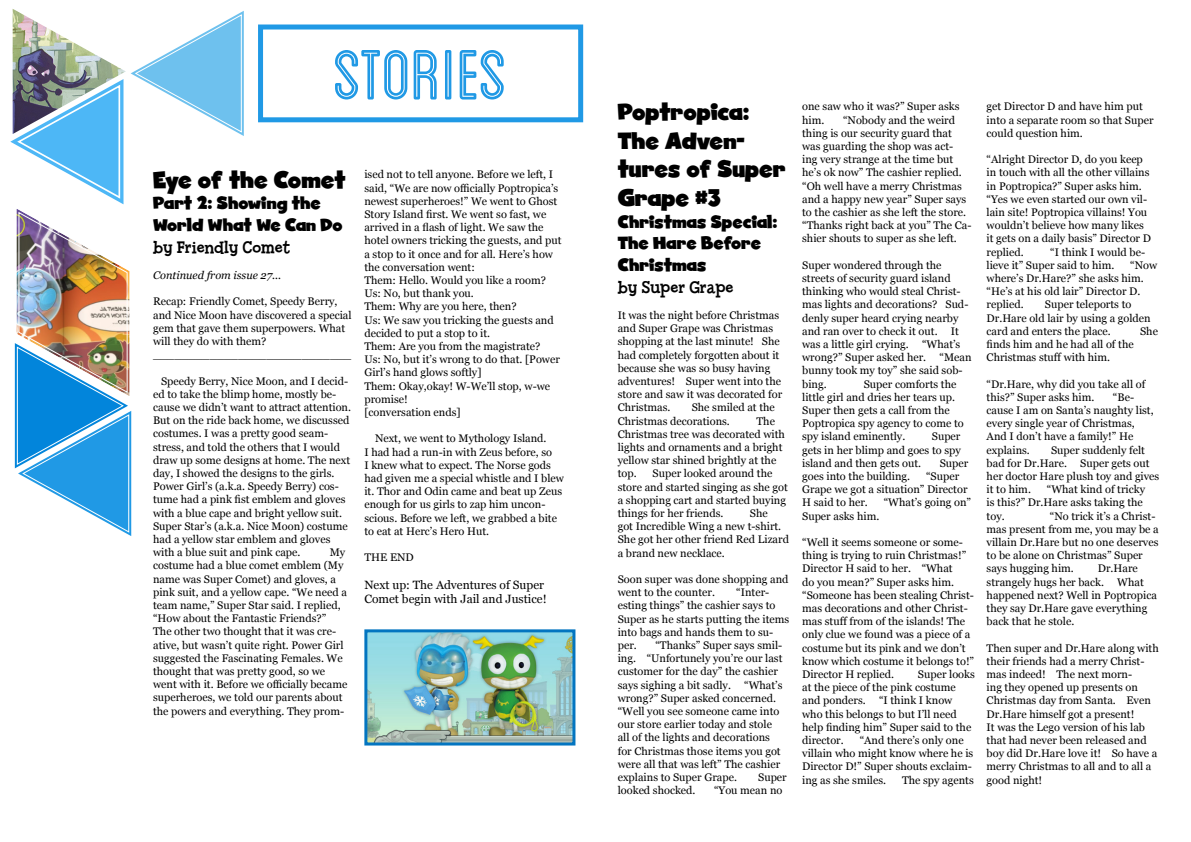
<style>
.page{position:relative;width:1191px;height:842px;background:#fff}
.page>*{position:absolute;margin:0;border:0;box-sizing:border-box;transform-origin:0 0}
.t1{font:100px "Blanch Caps Inline";letter-spacing:-.02em;color:#2099e5}
.t2{font:24px/28.8px "Ghost Kid AOE";color:#000}
.t3{font:18px/21.6px "Ghost Kid AOE";color:#000}
.t4{font:18px "Billy Serif";color:#000}
.t5{font:12px/14.4px "Georgia";color:#000}
.t6{font:11px/13.2px "Georgia";color:#000}
.t7{font:italic 11px "Georgia";color:#000}
</style>
<div class="page">
<div style="left:258px;top:25px;width:325px;height:97px;border:5px solid #2099e5"></div>
<svg style="left:10px;top:9px;width:234px;height:527px"></svg>
<img style="left:13px;top:9px;width:113px;height:125px">
<img style="left:368px;top:633px;width:203px;height:108px">
<div style="left:364px;top:629px;width:211px;height:116px;border:3px solid #0375c0"></div>
<h1 class="t1" style="left:333px;top:29px;width:176px">stories</h1>
<h2 class="t2" style="left:153px;top:166px;width:194px">Eye of the Comet</h2>
<h3 class="t3" style="left:153px;top:193px;width:191px">Part 2: Showing the<br>World What We Can Do</h3>
<h3 class="t4" style="left:153px;top:237px;width:138px">by Friendly Comet</h3>
<p class="t7" style="left:153px;top:267px;width:129px">Continued from issue 27...</p>
<p class="t6" style="left:153px;top:294px;width:200px">Recap: Friendly Comet, Speedy Berry, and Nice Moon have discovered a special gem that gave them superpowers. What will they do with them? ____________________________</p>
<p class="t6" style="left:153px;top:374px;width:199px;text-indent:8px">Speedy Berry, Nice Moon, and I decid&shy;ed to take the blimp home, mostly be&shy;cause we didn’t want to attract attention.<br>But on the ride back home, we discussed costumes. I was a pretty good seam&shy;stress, and told the others that I would draw up some designs at home. The next day, I showed the designs to the girls.<br>Power Girl’s (a.k.a. Speedy Berry) cos&shy;tume had a pink fist emblem and gloves with a blue cape and bright yellow suit.<br>Super Star’s (a.k.a. Nice Moon) costume had a yellow star emblem and gloves with a blue suit and pink cape.</p>
<p class="t6" style="left:153px;top:545px;width:196px;text-indent:177px">My costume had a blue comet emblem (My name was Super Comet) and gloves, a pink suit, and a yellow cape. “We need a team name,” Super Star said. I replied, “How about the Fantastic Friends?” The other two thought that it was cre&shy;ative, but wasn’t quite right. Power Girl suggested the Fascinating Females. We thought that was pretty good, so we went with it. Before we officially became superheroes, we told our parents about the powers and everything. They prom-</p>
<p class="t6" style="left:364px;top:168px;width:199px">ised not to tell anyone. Before we left, I said, “We are now officially Poptropica’s newest superheroes!” We went to Ghost<br>Story Island first. We went so fast, we arrived in a flash of light. We saw the hotel owners tricking the guests, and put a stop to it once and for all. Here’s how the conversation went:<br>Them: Hello. Would you like a room?<br>Us: No, but thank you.<br>Them: Why are you here, then?<br>Us: We saw you tricking the guests and decided to put a stop to it.<br>Them: Are you from the magistrate?<br>Us: No, but it’s wrong to do that. [Power<br>Girl’s hand glows softly]<br>Them: Okay,okay! W-We’ll stop, w-we promise!<br>[conversation ends]</p>
<p class="t6" style="left:364px;top:432px;width:201px;text-indent:11px">Next, we went to Mythology Island.<br>I had had a run-in with Zeus before, so<br>I knew what to expect. The Norse gods had given me a special whistle and I blew it. Thor and Odin came and beat up Zeus enough for us girls to zap him uncon&shy;scious. Before we left, we grabbed a bite to eat at Herc’s Hero Hut.</p>
<p class="t6" style="left:364px;top:550px;width:51px">THE END</p>
<p class="t5" style="left:364px;top:577px;width:184px">Next up: The Adventures of Super<br>Comet begin with Jail and Justice!</p>
<h2 class="t2" style="left:618px;top:98px;width:169px">Poptropica:<br>The Adven&shy;tures of Super<br>Grape #3</h2>
<h3 class="t3" style="left:618px;top:211px;width:161px">Christmas Special:<br>The Hare Before<br>Christmas</h3>
<h3 class="t4" style="left:618px;top:277px;width:117px">by Super Grape</h3>
<p class="t6" style="left:618px;top:308px;width:166px">It was the night before Christmas and Super Grape was Christmas shopping at the last minute! She had completely forgotten about it because she was so busy having adventures! Super went into the store and saw it was decorated for<br>Christmas.</p>
<p class="t6" style="left:618px;top:400px;width:159px;text-indent:74px">She smiled at the<br>Christmas decorations.</p>
<p class="t6" style="left:618px;top:414px;width:169px;text-indent:139px">The<br>Christmas tree was decorated with lights and ornaments and a bright yellow star shined brightly at the top.</p>
<p class="t6" style="left:618px;top:466px;width:172px;text-indent:35px">Super looked around the store and started singing as she got a shopping cart and started buying things for her friends.</p>
<p class="t6" style="left:618px;top:506px;width:173px;text-indent:132px">She<br>got Incredible Wing a new t-shirt.<br>She got her other friend Red Lizard a brand new necklace.</p>
<p class="t6" style="left:618px;top:572px;width:172px">Soon super was done shopping and went to the counter.</p>
<p class="t6" style="left:618px;top:585px;width:173px;text-indent:118px">“Inter&shy;esting things” the cashier says to<br>Super as he starts putting the items into bags and hands them to su&shy;per.</p>
<p class="t6" style="left:618px;top:638px;width:166px;text-indent:38px">“Thanks” Super says smil&shy;ing. “Unfortunely you’re our last customer for the day” the cashier says sighing a bit sadly. “What’s wrong?” Super asked concerned. “Well you see someone came into our store earlier today and stole all of the lights and decorations for Christmas those items you got were all that was left” The cashier explains to Super Grape.</p>
<p class="t6" style="left:758px;top:770px;width:30px">Super</p>
<p class="t6" style="left:618px;top:783px;width:79px">looked shocked.</p>
<p class="t6" style="left:714px;top:783px;width:70px">“You mean no</p>
<p class="t6" style="left:802px;top:100px;width:159px">one saw who it was?” Super asks him.</p>
<p class="t6" style="left:802px;top:113px;width:171px;text-indent:41px">“Nobody and the weird thing is our security guard that was guarding the shop was act-<br>ing very strange at the time but he’s ok now” The cashier replied. “Oh well have a merry Christmas and a happy new year” Super says to the cashier as she left the store. “Thanks right back at you” The Ca&shy;shier shouts to super as she left.</p>
<p class="t6" style="left:802px;top:258px;width:171px">Super wondered through the streets of security guard island thinking who would steal Christ&shy;mas lights and decorations? Sud&shy;denly super heard crying nearby and ran over to check it out. It was a little girl crying. “What’s wrong?” Super asked her. “Mean bunny took my toy” she said sob&shy;bing.</p>
<p class="t6" style="left:802px;top:377px;width:163px;text-indent:62px">Super comforts the little girl and dries her tears up.<br>Super then gets a call from the<br>Poptropica spy agency to come to spy island eminently.</p>
<p class="t6" style="left:802px;top:430px;width:160px;text-align:justify;text-indent:130px">Super gets in her blimp and goes to spy island and then gets out.</p>
<p class="t6" style="left:939px;top:456px;width:30px">Super</p>
<p class="t6" style="left:802px;top:469px;width:109px">goes into the building.</p>
<p class="t6" style="left:802px;top:469px;width:167px;text-indent:124px">“Super<br>Grape we got a situation” Director<br>H said to her.</p>
<p class="t6" style="left:883px;top:496px;width:89px">“What’s going on”</p>
<p class="t6" style="left:802px;top:509px;width:79px">Super asks him.</p>
<p class="t6" style="left:802px;top:535px;width:173px">“Well it seems someone or some&shy;thing is trying to ruin Christmas!”<br>Director H said to her. “What<br>do you mean?” Super asks him. “Someone has been stealing Christ&shy;mas decorations and other Christ&shy;mas stuff from of the islands! The only clue we found was a piece of a costume but its pink and we don’t know which costume it belongs to!”<br>Director H replied.</p>
<p class="t6" style="left:802px;top:667px;width:174px;text-indent:116px">Super looks at the piece of the pink costume and ponders. “I think I know who this belongs to but I’ll need help finding him” Super said to the director.</p>
<p class="t6" style="left:802px;top:733px;width:173px;text-indent:57px">“And there’s only one villain who might know where he is<br>Director D!” Super shouts exclaim&shy;ing as she smiles.</p>
<p class="t6" style="left:902px;top:773px;width:73px">The spy agents</p>
<p class="t6" style="left:986px;top:100px;width:168px">get Director D and have him put into a separate room so that Super could question him.</p>
<p class="t6" style="left:986px;top:152px;width:166px">“Alright Director D, do you keep in touch with all the other villains in Poptropica?” Super asks him. “Yes we even started our own vil&shy;lain site! Poptropica villains! You wouldn’t believe how many likes it gets on a daily basis” Director D replied.</p>
<p class="t6" style="left:986px;top:245px;width:160px;text-indent:64px">“I think I would be&shy;lieve it” Super said to him.</p>
<p class="t6" style="left:986px;top:258px;width:172px;text-indent:144px">“Now where’s Dr.Hare?” she asks him. “He’s at his old lair” Director D. replied.</p>
<p class="t6" style="left:986px;top:298px;width:166px;text-indent:58px">Super teleports to<br>Dr.Hare old lair by using a golden card and enters the place.</p>
<p class="t6" style="left:1140px;top:324px;width:19px">She</p>
<p class="t6" style="left:986px;top:337px;width:149px">finds him and he had all of the<br>Christmas stuff with him.</p>
<p class="t6" style="left:986px;top:377px;width:160px">“Dr.Hare, why did you take all of this?” Super asks him.</p>
<p class="t6" style="left:986px;top:390px;width:169px;text-indent:126px">“Be&shy;cause I am on Santa’s naughty list, every single year of Christmas,<br>And I don’t have a family!” He explains.</p>
<p class="t6" style="left:986px;top:443px;width:174px;text-indent:64px">Super suddenly felt bad for Dr.Hare. Super gets out her doctor Hare plush toy and gives it to him.</p>
<p class="t6" style="left:986px;top:482px;width:160px;text-indent:60px">“What kind of tricky is this?” Dr.Hare asks taking the toy.</p>
<p class="t6" style="left:986px;top:509px;width:174px;text-indent:63px">“No trick it’s a Christ&shy;mas present from me, you may be a villain Dr.Hare but no one deserves to be alone on Christmas” Super says hugging him.</p>
<p class="t6" style="left:986px;top:562px;width:172px;text-indent:111px">Dr.Hare strangely hugs her back. What happened next? Well in Poptropica they say Dr.Hare gave everything back that he stole.</p>
<p class="t6" style="left:986px;top:641px;width:174px">Then super and Dr.Hare along with their friends had a merry Christ&shy;mas indeed! The next morn-<br>ing they opened up presents on<br>Christmas day from Santa. Even<br>Dr.Hare himself got a present!<br>It was the Lego version of his lab that had never been released and boy did Dr.Hare love it! So have a merry Christmas to all and to all a good night!</p>
</div>
